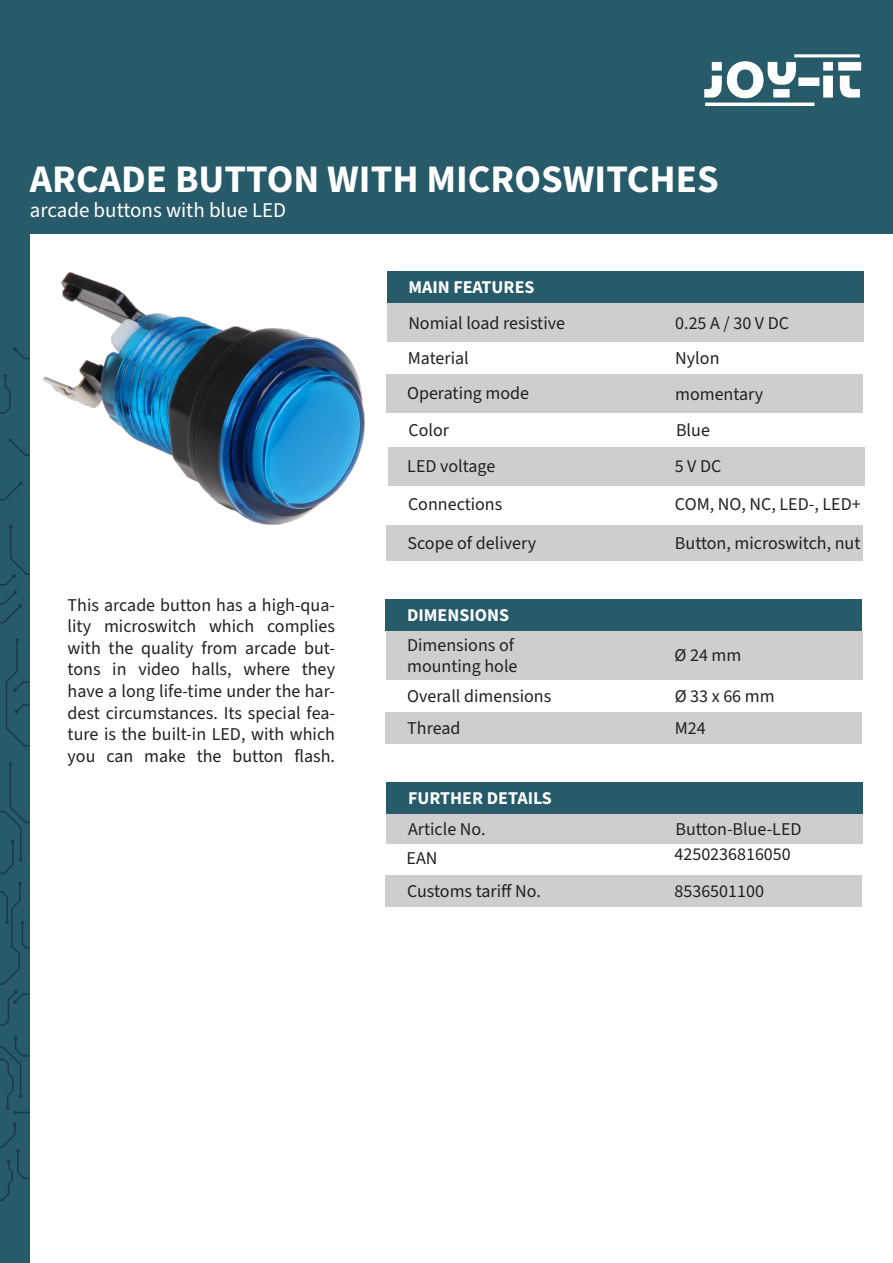
<style>
.page{position:relative;width:893px;height:1263px;background:#fff}
.page>*{position:absolute;margin:0;border:0;box-sizing:border-box;transform-origin:0 0}
.t1{font:700 39px "Source Sans 3";color:#fff}
.t2{font:21px "Source Sans 3";color:#fff}
.t3{font:18px/21.6px "Source Sans 3";color:#231f20;text-align:justify}
.t4{font:700 18px "Source Sans 3";color:#fff}
</style>
<div class="page">
<div style="left:386px;top:875px;width:476px;height:32px;background:#cccecf"></div>
<div style="left:386px;top:631px;width:477px;height:49px;background:#cccecf"></div>
<div style="left:386px;top:712px;width:476px;height:32px;background:#cccecf"></div>
<div style="left:387px;top:303px;width:476px;height:39px;background:#cccecf"></div>
<div style="left:0;top:0;width:893px;height:234px;background:#275b6a"></div>
<img style="left:704px;top:54px;width:158px;height:52px">
<div style="left:0;top:208px;width:30px;height:1055px;background:#275b6a"></div>
<div style="left:387px;top:271px;width:476px;height:32px;background:#275b6a"></div>
<div style="left:386px;top:599px;width:476px;height:32px;background:#275b6a"></div>
<svg style="left:0;top:1122px;width:30px;height:79px"></svg>
<svg style="left:0;top:1036px;width:30px;height:78px"></svg>
<svg style="left:0;top:882px;width:30px;height:144px"></svg>
<svg style="left:0;top:762px;width:30px;height:112px"></svg>
<svg style="left:5px;top:638px;width:25px;height:109px"></svg>
<svg style="left:0;top:525px;width:30px;height:99px"></svg>
<svg style="left:0;top:482px;width:23px;height:19px"></svg>
<svg style="left:9px;top:438px;width:21px;height:18px"></svg>
<svg style="left:0;top:374px;width:11px;height:40px"></svg>
<svg style="left:13px;top:347px;width:17px;height:12px"></svg>
<div style="left:387px;top:814px;width:476px;height:29px;background:#cccecf"></div>
<div style="left:387px;top:782px;width:476px;height:32px;background:#275b6a"></div>
<div style="left:386px;top:525px;width:477px;height:36px;background:#cccecf"></div>
<div style="left:386px;top:374px;width:477px;height:38px;background:#cccecf"></div>
<img style="left:43px;top:272px;width:322px;height:252px">
<div style="left:388px;top:447px;width:477px;height:38px;background:#cccecf"></div>
<p class="t1" style="left:30px;top:154px;width:691px">ARCADE BUTTON WITH MICROSWITCHES</p>
<p class="t2" style="left:30px;top:197px;width:258px">arcade buttons with blue LED</p>
<p class="t4" style="left:408px;top:276px;width:128px">MAIN FEATURES</p>
<p class="t3" style="left:408px;top:312px;width:158px">Nomial load resistive</p>
<p class="t3" style="left:675px;top:312px;width:115px">0.25 A / 30 V DC</p>
<p class="t3" style="left:408px;top:347px;width:63px">Material</p>
<p class="t3" style="left:675px;top:347px;width:46px">Nylon</p>
<p class="t3" style="left:407px;top:382px;width:124px">Operating mode</p>
<p class="t3" style="left:675px;top:383px;width:90px">momentary</p>
<p class="t3" style="left:409px;top:419px;width:42px">Color</p>
<p class="t3" style="left:676px;top:419px;width:35px">Blue</p>
<p class="t3" style="left:407px;top:456px;width:90px">LED voltage</p>
<p class="t3" style="left:675px;top:456px;width:48px">5 V DC</p>
<p class="t3" style="left:408px;top:493px;width:96px">Connections</p>
<p class="t3" style="left:675px;top:493px;width:187px">COM, NO, NC, LED-, LED+</p>
<p class="t3" style="left:68px;top:594px;width:269px">This arcade button has a high-qua&shy;lity microswitch which complies with the quality from arcade but&shy;tons in video halls, where they have a long life-time under the har&shy;dest circumstances. Its special fea&shy;ture is the built-in LED, with which you can make the button flash.</p>
<p class="t3" style="left:407px;top:532px;width:130px">Scope of delivery</p>
<p class="t3" style="left:675px;top:532px;width:187px">Button, microswitch, nut</p>
<p class="t4" style="left:407px;top:603px;width:104px">DIMENSIONS</p>
<p class="t3" style="left:407px;top:634px;width:112px">Dimensions of mounting hole</p>
<p class="t3" style="left:675px;top:645px;width:68px">Ø 24 mm</p>
<p class="t3" style="left:407px;top:685px;width:146px">Overall dimensions</p>
<p class="t3" style="left:675px;top:685px;width:102px">Ø 33 x 66 mm</p>
<p class="t3" style="left:407px;top:717px;width:55px">Thread</p>
<p class="t3" style="left:675px;top:717px;width:32px">M24</p>
<p class="t4" style="left:408px;top:786px;width:145px">FURTHER DETAILS</p>
<p class="t3" style="left:408px;top:818px;width:79px">Article No.</p>
<p class="t3" style="left:675px;top:818px;width:128px">Button-Blue-LED</p>
<p class="t3" style="left:406px;top:847px;width:32px">EAN</p>
<p class="t3" style="left:674px;top:843px;width:118px">4250236816050</p>
<p class="t3" style="left:407px;top:880px;width:135px">Customs tariff No.</p>
<p class="t3" style="left:674px;top:880px;width:91px">8536501100</p>
</div>
